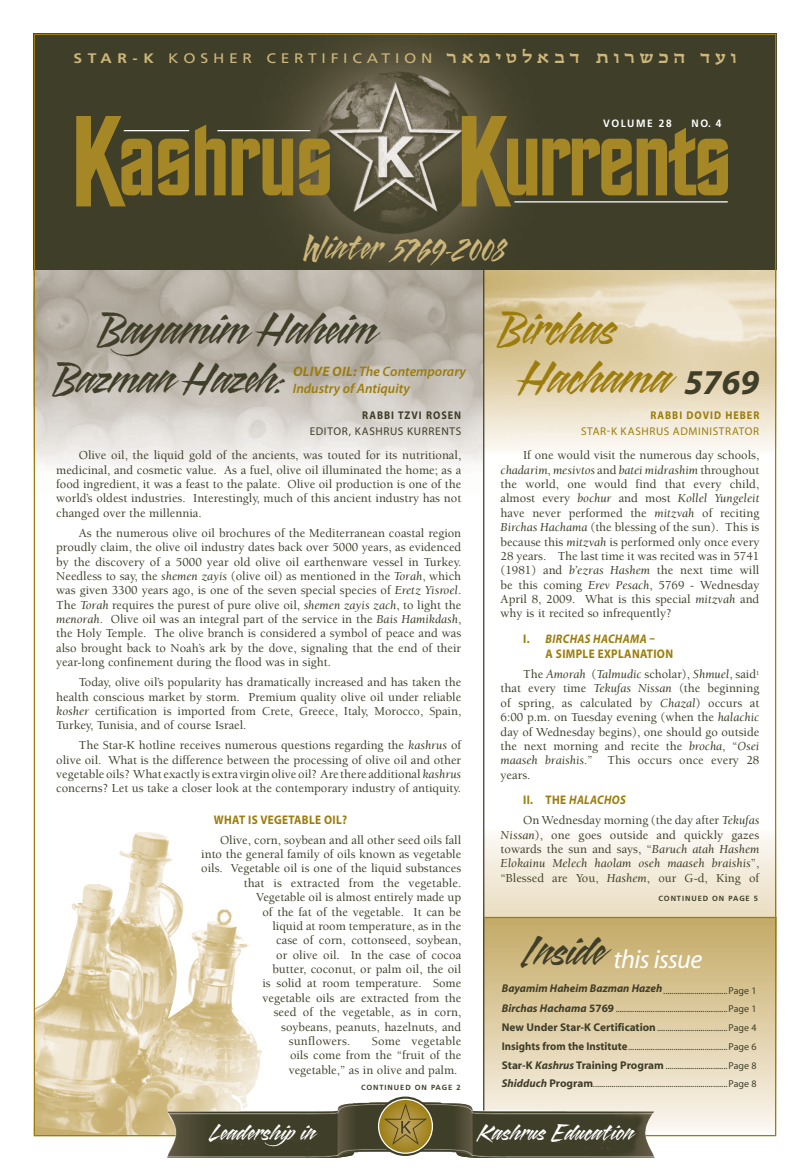
<style>
.page{position:relative;width:810px;height:1170px;background:#fff}
.page>*{position:absolute;margin:0;border:0;box-sizing:border-box;transform-origin:0 0}
.t1{font:102px "Horizon BT";letter-spacing:-.025em;color:#a58726}
.t2{font:italic 46.25px/48.8px "Blaze ITC";color:#9c7d0c}
.t3{font:italic 45px "Blaze ITC";color:#3f3e29}
.t4{font:italic 43.75px "Blaze ITC";color:#3f3e29}
.t5{font:italic 700 35px "Myriad Pro";color:#3f3e29}
.t6{font:italic 32.5px "Blaze ITC";color:#cdb67a;scale:.9 1}
.t7{font:italic 26.25px "Myriad";letter-spacing:-.025em;color:#fff}
.t8{font:italic 22.5px "Blaze ITC";letter-spacing:.025em;color:#fff}
.t9{font:13.88px "Frutiger";letter-spacing:.3em;color:#cdb67a;scale:1.14 1}
.t10{font:italic 600 13.75px/16.5px "Myriad Pro";color:#9c7d0c}
.t11{font:500 12.5px/14.4px "Berkeley";color:#3f3e29;text-align:justify}
.t12{font:700 12.5px/15px "Myriad Pro";letter-spacing:.03em;color:#9c7d0c;scale:.9 1}
.t13{font:italic 700 12.5px "Myriad Pro";letter-spacing:.03em;color:#9c7d0c;scale:.9 1}
.t14{font:11.25px "Myriad Pro";letter-spacing:.055em;color:#9c7d0c}
.t15{font:11.25px "Myriad Pro";letter-spacing:.06em;color:#3f3e29}
.t16{font:700 11.25px "Myriad";letter-spacing:.1em;color:#9c7d0c;scale:.9 1}
.t17{font:700 11.25px "Myriad";letter-spacing:.1em;color:#3f3e29;scale:.9 1}
.t18{font:700 10.62px "Frutiger";letter-spacing:.15em;color:#fff;scale:.95 1}
.t19{font:10px/18.8px "Myriad Pro";color:#3f3e29;text-align:justify}
.t20{font:700 7.5px "Frutiger";letter-spacing:.12em;color:#3f3e29}
.s1{font-weight:700}
.s2{font-family:"Rmz Hadas";font-weight:700;font-size:20.25px}
.s3{font-size:130.25px}
.s4{font-size:35px}
.s5{font-weight:400;font-style:italic}
.s6{font-style:italic}
.s7{font-style:normal}
.s8{font-family:"Blaze ITC";font-size:41.25px;color:#3f3e29}
.s9{font-family:"Myriad";font-weight:700;font-style:italic;font-size:11.25px}
.s10{font-family:"Myriad";font-weight:700;font-size:11.25px}
</style>
<div class="page">
<img style="left:36px;top:270px;width:447px;height:197px">
<img style="left:36px;top:36px;width:738px;height:234px">
<hr style="left:514px;top:201px;width:214px;height:1px;background:#fff">
<hr style="left:124px;top:130px;width:65px;height:1px;background:#fff">
<hr style="left:217px;top:130px;width:93px;height:1px;background:#fff">
<img style="left:484px;top:270px;width:290px;height:227px">
<div style="left:484px;top:917px;width:292px;height:219px;background:linear-gradient(to bottom,#c3a963,#fcf8f1)"></div>
<div style="left:484px;top:827px;width:292px;height:90px;background:linear-gradient(to bottom,#fdfbf9,#eaddc1)"></div>
<img style="left:167px;top:1103px;width:488px;height:55px">
<hr style="left:483px;top:270px;width:1px;height:844px;background:#3f3e29">
<hr style="left:484px;top:917px;width:292px;height:1px;background:#9c7d0c">
<img style="left:36px;top:832px;width:226px;height:302px">
<svg style="left:376px;top:1097px;width:59px;height:59px"></svg>
<svg style="left:379px;top:1099px;width:53px;height:54px;background:#a18733"></svg>
<div style="left:378px;top:1099px;width:55px;height:55px;border:1px solid #fff;border-radius:50%"></div>
<p class="t9" style="left:73px;top:52px;width:583px"><span class="s1">STAR-K</span> KOSHER CERTIFICATION <span class="s2">rtnhyktcs ,urafv sgu</span></p>
<h1 class="t1" style="left:71px;top:125px;width:662px"><span class="s3">K</span>ashrus <span class="s3">K</span>urrents</h1>
<p class="t18" style="left:603px;top:119px;width:74px">VOLUME 28</p>
<p class="t18" style="left:692px;top:119px;width:33px">NO. 4</p>
<h3 class="t6" style="left:304px;top:237px;width:227px"><span class="s4">Winter</span> 5769-2008</h3>
<h2 class="t2" style="left:521px;top:310px;width:153px;text-indent:-20px">Birchas<br>Hachama</h2>
<h3 class="t3" style="left:100px;top:312px;width:279px">Bayamim Haheim</h3>
<h3 class="t4" style="left:56px;top:362px;width:233px">Bazman Hazeh:</h3>
<h3 class="t5" style="left:684px;top:369px;width:77px">5769</h3>
<p class="t10" style="left:293px;top:364px;width:174px"><span class="s1">OLIVE OIL:</span> The Contemporary<br>Industry of Antiquity</p>
<p class="t17" style="left:362px;top:411px;width:111px">RABBI TZVI ROSEN</p>
<p class="t15" style="left:310px;top:427px;width:153px">EDITOR, KASHRUS KURRENTS</p>
<p class="t11" style="left:56px;top:449px;width:407px;text-indent:22px">Olive oil, the liquid gold of the ancients, was touted for its nutritional, medicinal, and cosmetic value. As a fuel, olive oil illuminated the home; as a food ingredient, it was a feast to the palate. Olive oil production is one of the world’s oldest industries. Interestingly, much of this ancient industry has not changed over the millennia.</p>
<p class="t11" style="left:56px;top:527px;width:407px;text-indent:23px">As the numerous olive oil brochures of the Mediterranean coastal region proudly claim, the olive oil industry dates back over 5000 years, as evidenced by the discovery of a 5000 year old olive oil earthenware vessel in Turkey.<br>Needless to say, the <span class="s5">shemen zayis</span> (olive oil) as mentioned in the <span class="s5">Torah</span>, which was given 3300 years ago, is one of the seven special species of <span class="s5">Eretz Yisroel</span>.<br>The <span class="s5">Torah</span> requires the purest of pure olive oil, <span class="s5">shemen zayis zach</span>, to light the <span class="s5">menorah</span>. Olive oil was an integral part of the service in the <span class="s5">Bais Hamikdash</span>, the Holy Temple. The olive branch is considered a symbol of peace and was also brought back to Noah’s ark by the dove, signaling that the end of their year-long confinement during the flood was in sight.</p>
<p class="t11" style="left:56px;top:676px;width:407px;text-indent:22px">Today, olive oil’s popularity has dramatically increased and has taken the health conscious market by storm. Premium quality olive oil under reliable <span class="s5">kosher</span> certification is imported from Crete, Greece, Italy, Morocco, Spain, Turkey, Tunisia, and of course Israel.</p>
<p class="t11" style="left:56px;top:739px;width:407px;text-indent:22px">The Star-K hotline receives numerous questions regarding the <span class="s5">kashrus</span> of olive oil. What is the difference between the processing of olive oil and other vegetable oils? What exactly is extra virgin olive oil? Are there additional <span class="s5">kashrus </span>concerns? Let us take a closer look at the contemporary industry of antiquity.</p>
<p class="t12" style="left:214px;top:813px;width:150px">WHAT IS VEGETABLE OIL?</p>
<p class="t11" style="left:220px;top:834px;width:243px">Olive, corn, soybean and all other seed oils fall</p>
<p class="t11" style="left:201px;top:848px;width:261px">into the general family of oils known as vegetable</p>
<p class="t11" style="left:201px;top:862px;width:262px">oils. Vegetable oil is one of the liquid substances</p>
<p class="t11" style="left:244px;top:877px;width:219px">that is extracted from the vegetable.</p>
<p class="t11" style="left:256px;top:891px;width:207px">Vegetable oil is almost entirely made up</p>
<p class="t11" style="left:262px;top:906px;width:200px">of the fat of the vegetable. It can be</p>
<p class="t11" style="left:272px;top:920px;width:190px">liquid at room temperature, as in the</p>
<p class="t11" style="left:276px;top:934px;width:187px">case of corn, cottonseed, soybean,</p>
<p class="t11" style="left:276px;top:949px;width:187px">or olive oil. In the case of cocoa</p>
<p class="t11" style="left:272px;top:963px;width:190px">butter, coconut, or palm oil, the oil</p>
<p class="t11" style="left:262px;top:977px;width:200px">is solid at room temperature. Some</p>
<p class="t11" style="left:262px;top:992px;width:200px">vegetable oils are extracted from the</p>
<p class="t11" style="left:274px;top:1006px;width:189px">seed of the vegetable, as in corn,</p>
<p class="t11" style="left:281px;top:1021px;width:182px">soybeans, peanuts, hazelnuts, and</p>
<p class="t11" style="left:289px;top:1035px;width:63px">sunflowers.</p>
<p class="t11" style="left:289px;top:1035px;width:174px;text-indent:83px">Some vegetable oils come from the “fruit of the vegetable,” as in olive and palm.</p>
<p class="t20" style="left:361px;top:1084px;width:101px">CONTINUED ON PAGE 2</p>
<p class="t16" style="left:650px;top:411px;width:123px">RABBI DOVID HEBER</p>
<p class="t14" style="left:581px;top:427px;width:180px">STAR-K KASHRUS ADMINISTRATOR</p>
<p class="t11" style="left:501px;top:449px;width:260px;text-indent:22px">If one would visit the numerous day schools, <span class="s5">chadarim</span>, <span class="s5">mesivtos</span> and <span class="s5">batei midrashim</span> throughout the world, one would find that every child, almost every <span class="s5">bochur</span> and most <span class="s5">Kollel Yungeleit </span>have never performed the <span class="s5">mitzvah</span> of reciting <span class="s5">Birchas Hachama</span> (the blessing of the sun). This is because this <span class="s5">mitzvah</span> is performed only once every 28 years. The last time it was recited was in 5741 (1981) and <span class="s5">b’ezras Hashem</span> the next time will be this coming <span class="s5">Erev Pesach</span>, 5769 - Wednesday April 8, 2009. What is this special <span class="s5">mitzvah</span> and why is it recited so infrequently?</p>
<p class="t12" style="left:546px;top:632px;width:143px;text-indent:-22px">I. <span class="s6">BIRCHAS HACHAMA</span> –<br>A SIMPLE EXPLANATION</p>
<p class="t11" style="left:501px;top:668px;width:260px;text-indent:22px">The <span class="s5">Amorah</span> (<span class="s5">Talmudic</span> scholar), <span class="s5">Shmuel</span>, said<sup>1 </sup>that every time <span class="s5">Tekufas Nissan</span> (the beginning of spring, as calculated by <span class="s5">Chazal</span>) occurs at 6:00 p.m. on Tuesday evening (when the <span class="s5">halachic </span>day of Wednesday begins), one should go outside the next morning and recite the <span class="s5">brocha</span>, “<span class="s5">Osei maaseh braishis</span>.” This occurs once every 28 years.</p>
<p class="t13" style="left:523px;top:795px;width:116px"><span class="s7">II. THE</span> HALACHOS</p>
<p class="t11" style="left:501px;top:814px;width:260px;text-indent:22px">On Wednesday morning (the day after <span class="s5">Tekufas Nissan</span>), one goes outside and quickly gazes towards the sun and says, “<span class="s5">Baruch atah Hashem Elokainu Melech haolam oseh maaseh braishis</span>”, “Blessed are You, <span class="s5">Hashem</span>, our G-d, King of</p>
<p class="t20" style="left:658px;top:896px;width:101px">CONTINUED ON PAGE 5</p>
<h3 class="t7" style="left:524px;top:949px;width:179px"><span class="s8">Inside</span> this issue</h3>
<p class="t19" style="left:502px;top:982px;width:256px"><sup>Bayamim</sup> <sup>Haheim</sup> <sup>Bazman</sup> <sup>Hazeh</sup> ............................... Page 1<br><span class="s9">Birchas Hachama</span> <span class="s10">5769</span> ...................................................... Page 1<br><span class="s10">New Under Star-K Certification</span> .................................. Page 4<br><span class="s10">Insights from the Institute</span> ................................................ Page 6<br><span class="s10">Star-K</span> <span class="s9">Kashrus</span> <span class="s10">Training Program</span> .............................. Page 8<br><span class="s9">Shidduch</span> <span class="s10">Program</span>................................................................. Page 8</p>
<h3 class="t8" style="left:211px;top:1124px;width:109px">Leadershipin</h3>
<h3 class="t8" style="left:479px;top:1124px;width:157px">Kashrus Education</h3>
</div>
